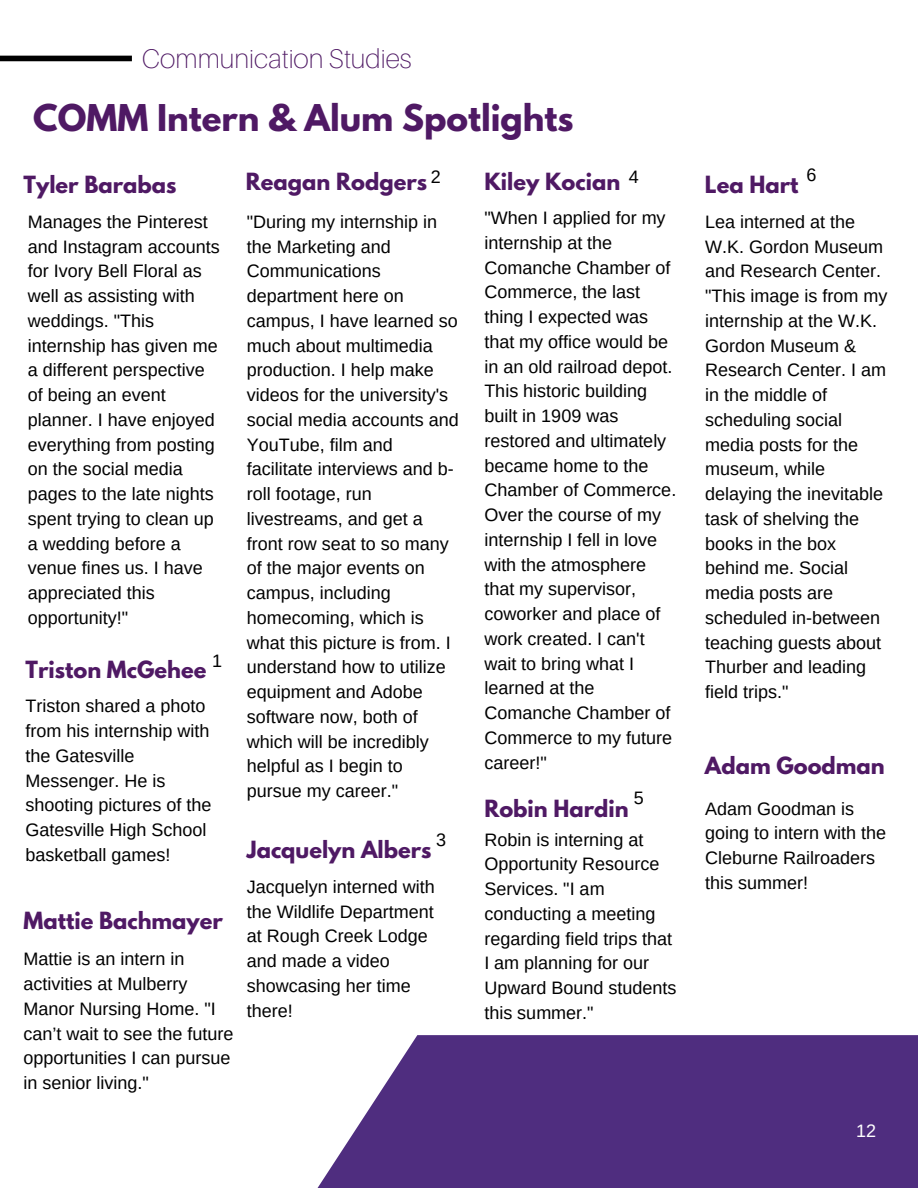
<style>
.page{position:relative;width:918px;height:1188px;background:#fff}
.page>*{position:absolute;margin:0;border:0;box-sizing:border-box;transform-origin:0 0}
.t1{font:700 32.7px "League Spartan";color:#4f1964}
.t2{font:100 27px "Aileron";color:#4f1964}
.t3{font:700 21px "League Spartan";color:#4f1964}
.t4{font:18px/24.8px "Arimo";color:#000}
.t5{font:18px "Arimo";color:#fff}
</style>
<div class="page">
<div style="left:0;top:56px;width:132px;height:5px;background:#000"></div>
<svg style="left:317px;top:1035px;width:601px;height:153px;background:#5d3e89"></svg>
<h2 class="t2" style="left:142px;top:42px;width:271px">Communication Studies</h2>
<h1 class="t1" style="left:33px;top:102px;width:542px">COMM Intern &amp; Alum Spotlights</h1>
<p class="t3" style="left:24px;top:174px;width:154px">Tyler Barabas</p>
<p class="t4" style="left:28px;top:209px;width:194px">Manages the Pinterest and Instagram accounts for Ivory Bell Floral as well as assisting with weddings. "This internship has given me a different perspective of being an event planner. I have enjoyed everything from posting on the social media pages to the late nights spent trying to clean up a wedding before a venue fines us. I have appreciated this opportunity!"</p>
<p class="t3" style="left:26px;top:659px;width:182px">Triston McGehee</p>
<p class="t4" style="left:26px;top:694px;width:187px">Triston shared a photo from his internship with the Gatesville<br>Messenger. He is shooting pictures of the<br>Gatesville High School basketball games!</p>
<p class="t4" style="left:629px;top:164px;width:12px">4</p>
<p class="t4" style="left:806px;top:162px;width:12px">6</p>
<p class="t4" style="left:431px;top:164px;width:12px">2</p>
<p class="t3" style="left:246px;top:171px;width:183px">Reagan Rodgers</p>
<p class="t4" style="left:247px;top:209px;width:214px">"During my internship in the Marketing and<br>Communications department here on campus, I have learned so much about multimedia production. I help make videos for the university's social media accounts and<br>YouTube, film and facilitate interviews and b&shy;roll footage, run livestreams, and get a front row seat to so many of the major events on campus, including homecoming, which is what this picture is from. I understand how to utilize equipment and Adobe software now, both of which will be incredibly helpful as I begin to pursue my career."</p>
<p class="t3" style="left:484px;top:171px;width:138px">Kiley Kocian</p>
<p class="t4" style="left:484px;top:206px;width:193px">"When I applied for my internship at the<br>Comanche Chamber of<br>Commerce, the last thing I expected was that my office would be in an old railroad depot.<br>This historic building built in 1909 was restored and ultimately became home to the<br>Chamber of Commerce.<br>Over the course of my internship I fell in love with the atmosphere that my supervisor, coworker and place of work created. I can't wait to bring what I learned at the<br>Comanche Chamber of<br>Commerce to my future career!"</p>
<p class="t3" style="left:705px;top:174px;width:95px">Lea Hart</p>
<p class="t4" style="left:705px;top:209px;width:184px">Lea interned at the<br>W.K. Gordon Museum and Research Center. "This image is from my internship at the W.K.<br>Gordon Museum &amp;<br>Research Center. I am in the middle of scheduling social media posts for the museum, while delaying the inevitable task of shelving the books in the box behind me. Social media posts are scheduled in-between teaching guests about<br>Thurber and leading field trips."</p>
<p class="t4" style="left:212px;top:649px;width:12px">1</p>
<p class="t3" style="left:705px;top:755px;width:181px">Adam Goodman</p>
<p class="t4" style="left:705px;top:796px;width:182px">Adam Goodman is going to intern with the<br>Cleburne Railroaders this summer!</p>
<p class="t4" style="left:634px;top:786px;width:12px">5</p>
<p class="t3" style="left:484px;top:798px;width:146px">Robin Hardin</p>
<p class="t4" style="left:484px;top:827px;width:194px">Robin is interning at<br>Opportunity Resource<br>Services. "I am conducting a meeting regarding field trips that<br>I am planning for our<br>Upward Bound students this summer."</p>
<p class="t4" style="left:436px;top:827px;width:12px">3</p>
<p class="t3" style="left:247px;top:839px;width:186px">Jacquelyn Albers</p>
<p class="t4" style="left:247px;top:874px;width:190px">Jacquelyn interned with the Wildlife Department at Rough Creek Lodge and made a video showcasing her time there!</p>
<p class="t3" style="left:24px;top:910px;width:201px">Mattie Bachmayer</p>
<p class="t4" style="left:24px;top:947px;width:211px">Mattie is an intern in activities at Mulberry<br>Manor Nursing Home. "I can’t wait to see the future opportunities I can pursue in senior living."</p>
<p class="t5" style="left:856px;top:1120px;width:22px">12</p>
</div>
